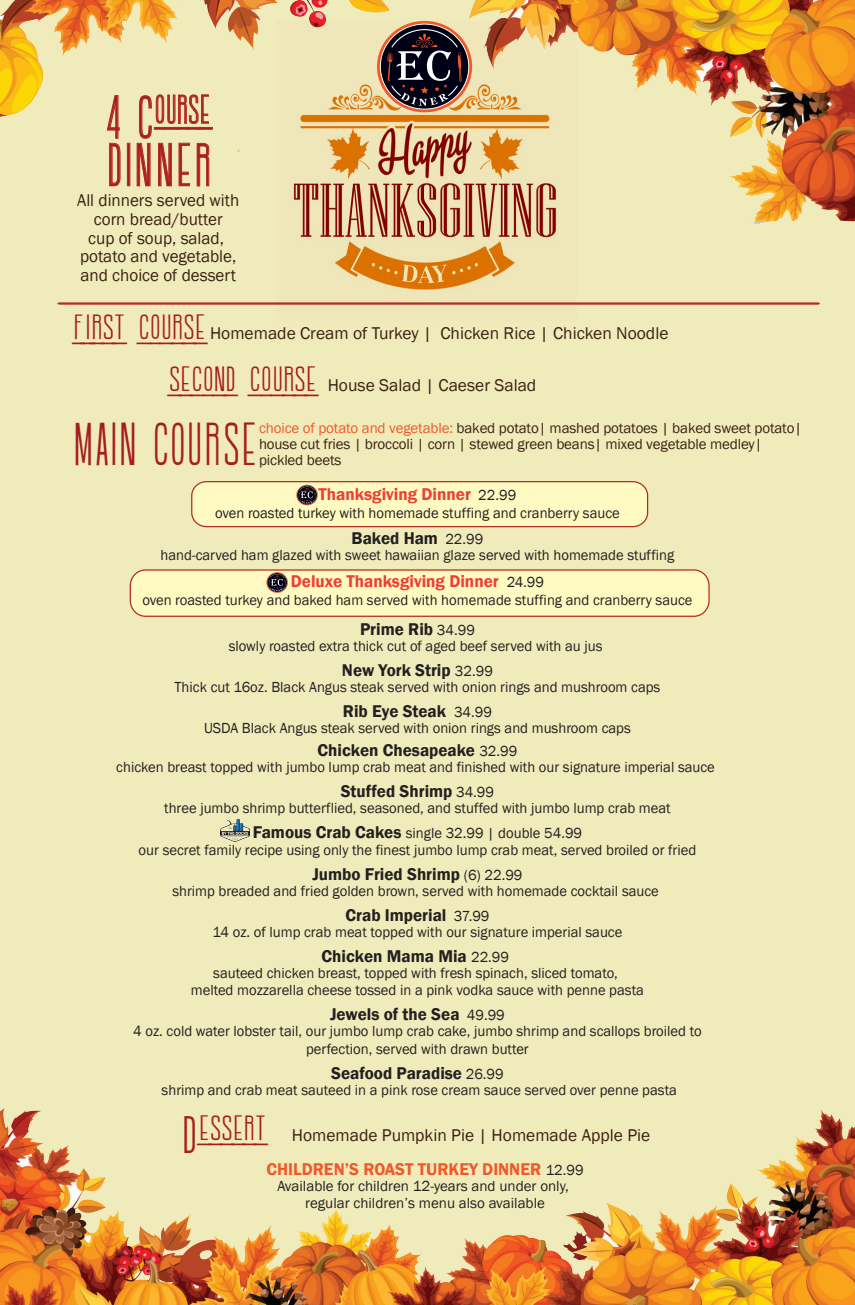
<style>
.page{position:relative;width:855px;height:1305px;background:#fff}
.page>*{position:absolute;margin:0;border:0;box-sizing:border-box;transform-origin:0 0}
.t1{font:43.12px/47.5px "Batavia";color:#a61d21;scale:.87 1}
.t2{font:17.5px/18.8px "Franklin Gothic";color:#3a2111}
.t3{font:600 17.5px "Franklin Gothic";color:#231f20}
.t4{font:600 17.5px "Franklin Gothic";color:#ee3e35}
.t5{font:15px/16.2px "Franklin Gothic";color:#231f20;text-align:center}
.t6{font:15px/16.2px "Franklin Gothic";letter-spacing:-.01em;color:#3a2111}
.s1{font-family:"Batavia";font-size:37.5px;color:#a61d21}
.s2{color:#f15929}
.s3{font-weight:400;font-size:15px;color:#231f20}
.s4{font-weight:400;font-size:15px}
.s5{font-weight:600;font-size:17.5px}
.s6{font-weight:600;color:#f15929}
.s7{font-size:15px;color:#231f20}
</style>
<div class="page">
<div style="left:1px;top:0;width:854px;height:1301px;background:#f0ebbb"></div>
<img style="left:299px;top:227px;width:258px;height:63px">
<img style="left:0;top:1101px;width:855px;height:204px">
<div style="left:192px;top:482px;width:456px;height:45px;background:#fffac1;border-radius:14px"></div>
<div style="left:191px;top:481px;width:457px;height:46px;border:1px solid #b52b25;border-radius:14px"></div>
<div style="left:130px;top:570px;width:579px;height:46px;background:#fffac1;border-radius:15px"></div>
<div style="left:130px;top:569px;width:580px;height:48px;border:1px solid #b52b25;border-radius:15px"></div>
<svg style="left:57px;top:302px;width:763px;height:3px;background:#c25848"></svg>
<img style="left:0;top:1px;width:855px;height:226px">
<svg style="left:107px;top:95px;width:14px;height:91px"></svg>
<div style="left:127px;top:143px;width:3px;height:43px;border:1px solid #b52b25"></div>
<svg style="left:137px;top:94px;width:76px;height:96px"></svg>
<svg style="left:377px;top:21px;width:95px;height:91px"></svg>
<svg style="left:380px;top:24px;width:89px;height:86px;background:#5a4748"></svg>
<svg style="left:296px;top:485px;width:22px;height:20px"></svg>
<svg style="left:297px;top:485px;width:20px;height:20px"></svg>
<svg style="left:266px;top:572px;width:22px;height:21px"></svg>
<svg style="left:267px;top:573px;width:20px;height:19px"></svg>
<img style="left:220px;top:819px;width:29px;height:23px">
<h1 class="t1" style="left:106px;top:95px;width:124px">4 Course<br>DINNER</h1>
<p class="t2" style="left:77px;top:191px;width:164px;text-align:center">All dinners served with corn bread/butter<br>cup of soup, salad, potato and vegetable, and choice of dessert</p>
<p class="t2" style="left:73px;top:324px;width:597px"><span class="s1">first course</span> Homemade Cream of Turkey | Chicken Rice | Chicken Noodle</p>
<p class="t2" style="left:169px;top:376px;width:369px"><span class="s1">second course</span> House Salad | Caeser Salad</p>
<h1 class="t1" style="left:72px;top:422px;width:215px">MAIN COURSE</h1>
<p class="t6" style="left:259px;top:420px;width:544px"><span class="s2">choice of potato and vegetable:</span> baked potato| mashed potatoes | baked sweet potato| house cut fries | broccoli | corn | stewed green beans| mixed vegetable medley| pickled beets</p>
<p class="t4" style="left:319px;top:483px;width:199px">Thanksgiving Dinner <span class="s3">22.99</span></p>
<p class="t5" style="left:215px;top:505px;width:406px">oven roasted turkey with homemade stuffing and cranberry sauce</p>
<p class="t3" style="left:352px;top:527px;width:133px">Baked Ham <span class="s4">22.99</span></p>
<p class="t5" style="left:161px;top:547px;width:515px">hand-carved ham glazed with sweet hawaiian glaze served with homemade stuffing</p>
<p class="t4" style="left:291px;top:570px;width:255px">Deluxe Thanksgiving Dinner <span class="s3">24.99</span></p>
<p class="t5" style="left:142px;top:592px;width:552px">oven roasted turkey and baked ham served with homemade stuffing and cranberry sauce</p>
<p class="t3" style="left:360px;top:618px;width:116px">Prime Rib <span class="s4">34.99</span></p>
<p class="t5" style="left:229px;top:638px;width:375px">slowly roasted extra thick cut of aged beef served with au jus</p>
<p class="t3" style="left:342px;top:659px;width:152px">New York Strip <span class="s4">32.99</span></p>
<p class="t5" style="left:175px;top:679px;width:487px">Thick cut 16oz. Black Angus steak served with onion rings and mushroom caps</p>
<p class="t3" style="left:343px;top:700px;width:151px">Rib Eye Steak <span class="s4">34.99</span></p>
<p class="t5" style="left:204px;top:720px;width:428px">USDA Black Angus steak served with onion rings and mushroom caps</p>
<p class="t3" style="left:318px;top:739px;width:201px">Chicken Chesapeake <span class="s4">32.99</span></p>
<p class="t5" style="left:116px;top:759px;width:600px">chicken breast topped with jumbo lump crab meat and finished with our signature imperial sauce</p>
<p class="t3" style="left:341px;top:780px;width:155px">Stuffed Shrimp <span class="s4">34.99</span></p>
<p class="t5" style="left:164px;top:796px;width:508px;line-height:25px">three jumbo shrimp butterflied, seasoned, and stuffed with jumbo lump crab meat<br><span class="s5">Famous Crab Cakes</span> single 32.99 | double 54.99</p>
<p class="t5" style="left:139px;top:842px;width:559px">our secret family recipe using only the finest jumbo lump crab meat, served broiled or fried</p>
<p class="t3" style="left:312px;top:863px;width:212px">Jumbo Fried Shrimp <span class="s4">(6) 22.99</span></p>
<p class="t5" style="left:172px;top:883px;width:488px">shrimp breaded and fried golden brown, served with homemade cocktail sauce</p>
<p class="t3" style="left:345px;top:904px;width:146px">Crab Imperial <span class="s4">37.99</span></p>
<p class="t5" style="left:213px;top:924px;width:411px">14 oz. of lump crab meat topped with our signature imperial sauce</p>
<p class="t3" style="left:322px;top:945px;width:189px">Chicken Mama Mia <span class="s4">22.99</span></p>
<p class="t5" style="left:191px;top:965px;width:455px">sauteed chicken breast, topped with fresh spinach, sliced tomato,<br>melted mozzarella cheese tossed in a pink vodka sauce with penne pasta</p>
<p class="t3" style="left:330px;top:1003px;width:176px">Jewels of the Sea <span class="s4">49.99</span></p>
<p class="t5" style="left:133px;top:1022px;width:570px;line-height:18px">4 oz. cold water lobster tail, our jumbo lump crab cake, jumbo shrimp and scallops broiled to perfection, served with drawn butter</p>
<p class="t3" style="left:331px;top:1062px;width:174px">Seafood Paradise <span class="s4">26.99</span></p>
<p class="t5" style="left:162px;top:1082px;width:517px">shrimp and crab meat sauteed in a pink rose cream sauce served over penne pasta</p>
<p class="t2" style="left:266px;top:1118px;width:385px;line-height:34.6px;text-indent:-85px"><span class="s1">Dessert</span> Homemade Pumpkin Pie | Homemade Apple Pie<br><span class="s6">CHILDREN’S ROAST TURKEY DINNER</span> <span class="s7">12.99</span></p>
<p class="t5" style="left:277px;top:1179px;width:293px">Available for children 12-years and under only, regular children’s menu also available</p>
</div>
